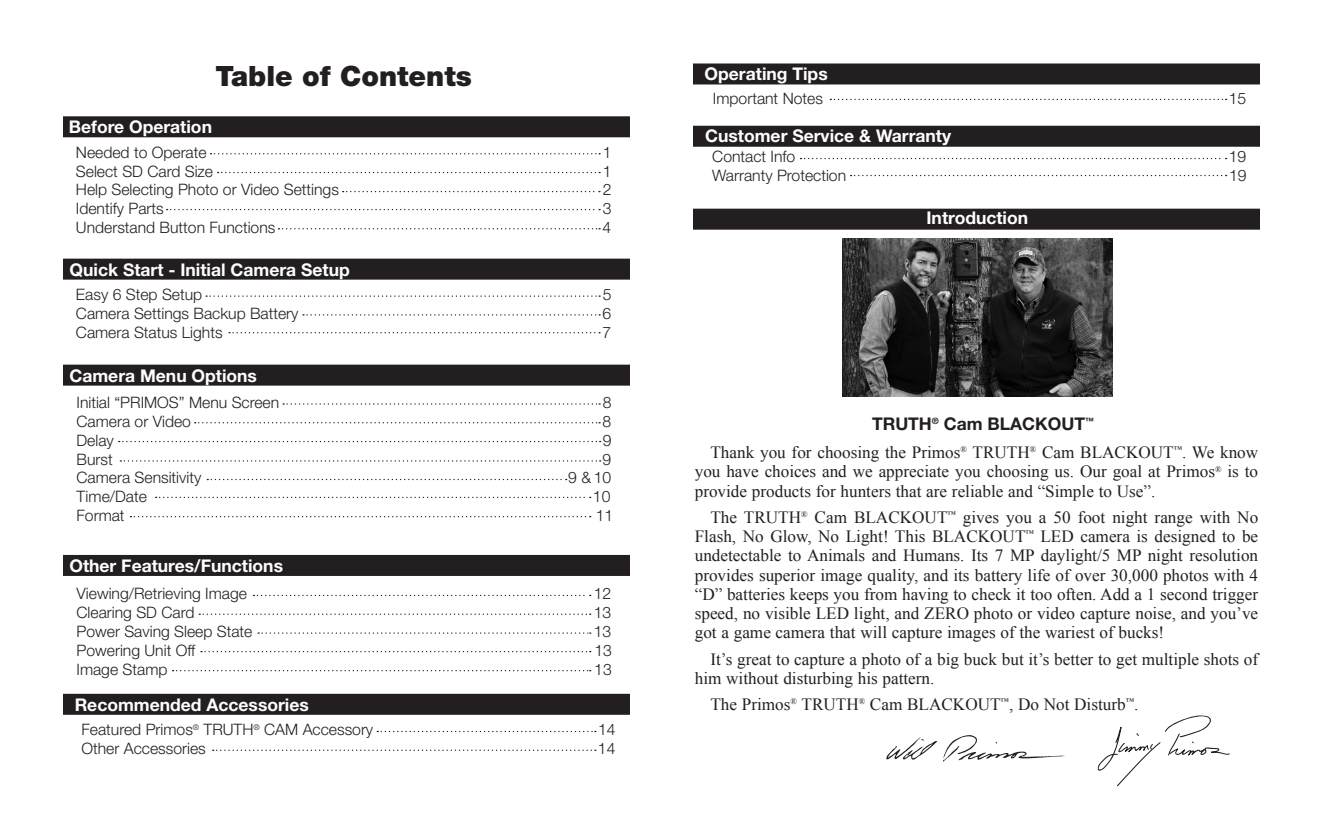
<style>
.page{position:relative;width:1323px;height:819px;background:#fff}
.page>*{position:absolute;margin:0;border:0;box-sizing:border-box;transform-origin:0 0}
.t1{font:900 28px "Helvetica Neue";color:#231f20}
.t2{font:700 17.5px "Helvetica Neue";color:#fff}
.t3{font:700 17.5px "Helvetica Neue";color:#231f20}
.t4{font:17.15px/19.2px "Times New Roman";color:#231f20;text-align:justify}
.t5{font:300 15.75px "Helvetica Neue";color:#231f20}
</style>
<div class="page">
<div style="left:63px;top:116px;width:567px;height:21px;background:#231f20"></div>
<svg style="left:211px;top:153px;width:389px;height:1px"></svg>
<svg style="left:218px;top:172px;width:382px;height:1px"></svg>
<svg style="left:278px;top:228px;width:322px;height:1px"></svg>
<svg style="left:167px;top:209px;width:433px;height:1px"></svg>
<div style="left:63px;top:259px;width:567px;height:21px;background:#231f20"></div>
<svg style="left:206px;top:295px;width:394px;height:2px"></svg>
<svg style="left:303px;top:314px;width:297px;height:2px"></svg>
<div style="left:63px;top:365px;width:567px;height:21px;background:#231f20"></div>
<svg style="left:283px;top:403px;width:317px;height:2px"></svg>
<svg style="left:195px;top:422px;width:405px;height:1px"></svg>
<svg style="left:120px;top:460px;width:481px;height:2px"></svg>
<svg style="left:119px;top:441px;width:482px;height:1px"></svg>
<svg style="left:207px;top:479px;width:360px;height:1px"></svg>
<svg style="left:156px;top:497px;width:435px;height:1px"></svg>
<svg style="left:130px;top:516px;width:461px;height:1px"></svg>
<svg style="left:253px;top:595px;width:338px;height:1px"></svg>
<svg style="left:199px;top:614px;width:392px;height:1px"></svg>
<div style="left:63px;top:555px;width:567px;height:21px;background:#231f20"></div>
<svg style="left:258px;top:632px;width:333px;height:2px"></svg>
<svg style="left:201px;top:651px;width:390px;height:1px"></svg>
<svg style="left:173px;top:670px;width:418px;height:1px"></svg>
<div style="left:63px;top:694px;width:567px;height:21px;background:#231f20"></div>
<div style="left:693px;top:63px;width:567px;height:21px;background:#231f20"></div>
<div style="left:693px;top:126px;width:567px;height:21px;background:#231f20"></div>
<div style="left:693px;top:209px;width:567px;height:21px;background:#231f20"></div>
<svg style="left:886px;top:737px;width:51px;height:23px"></svg>
<svg style="left:943px;top:735px;width:122px;height:27px"></svg>
<svg style="left:229px;top:332px;width:371px;height:1px"></svg>
<svg style="left:1097px;top:715px;width:133px;height:71px"></svg>
<img style="left:843px;top:238px;width:270px;height:159px">
<svg style="left:830px;top:99px;width:397px;height:1px"></svg>
<svg style="left:801px;top:158px;width:426px;height:1px"></svg>
<svg style="left:851px;top:175px;width:376px;height:1px"></svg>
<svg style="left:343px;top:191px;width:257px;height:1px"></svg>
<svg style="left:377px;top:731px;width:219px;height:1px"></svg>
<svg style="left:213px;top:750px;width:383px;height:1px"></svg>
<p class="t1" style="left:216px;top:59px;width:258px">Table of Contents</p>
<p class="t2" style="left:69px;top:116px;width:145px">Before Operation</p>
<p class="t5" style="left:76px;top:142px;width:132px">Needed to Operate</p>
<p class="t5" style="left:603px;top:142px;width:10px">1</p>
<p class="t5" style="left:76px;top:161px;width:139px">Select SD Card Size</p>
<p class="t5" style="left:603px;top:161px;width:10px">1</p>
<p class="t5" style="left:76px;top:180px;width:264px">Help Selecting Photo or Video Settings</p>
<p class="t5" style="left:603px;top:180px;width:10px">2</p>
<p class="t5" style="left:76px;top:199px;width:89px">Identify Parts</p>
<p class="t5" style="left:603px;top:199px;width:10px">3</p>
<p class="t5" style="left:76px;top:218px;width:201px">Understand Button Functions</p>
<p class="t5" style="left:603px;top:218px;width:10px">4</p>
<p class="t2" style="left:70px;top:258px;width:282px">Quick Start - Initial Camera Setup</p>
<p class="t5" style="left:76px;top:285px;width:128px">Easy 6 Step Setup</p>
<p class="t5" style="left:603px;top:285px;width:10px">5</p>
<p class="t5" style="left:76px;top:304px;width:224px">Camera Settings Backup Battery</p>
<p class="t5" style="left:603px;top:304px;width:10px">6</p>
<p class="t5" style="left:76px;top:323px;width:148px">Camera Status Lights</p>
<p class="t5" style="left:603px;top:323px;width:10px">7</p>
<p class="t2" style="left:69px;top:364px;width:189px">Camera Menu Options</p>
<p class="t5" style="left:77px;top:393px;width:204px">Initial “PRIMOS” Menu Screen</p>
<p class="t5" style="left:603px;top:393px;width:10px">8</p>
<p class="t5" style="left:77px;top:412px;width:116px">Camera or Video</p>
<p class="t5" style="left:603px;top:412px;width:10px">8</p>
<p class="t5" style="left:77px;top:430px;width:39px">Delay</p>
<p class="t5" style="left:603px;top:430px;width:10px">9</p>
<p class="t5" style="left:77px;top:449px;width:38px">Burst</p>
<p class="t5" style="left:602px;top:449px;width:10px">9</p>
<p class="t5" style="left:77px;top:468px;width:126px">Camera Sensitivity</p>
<p class="t5" style="left:568px;top:468px;width:45px">9 &amp; 10</p>
<p class="t5" style="left:77px;top:487px;width:72px">Time/Date</p>
<p class="t5" style="left:593px;top:487px;width:19px">10</p>
<p class="t5" style="left:77px;top:506px;width:50px">Format</p>
<p class="t5" style="left:596px;top:506px;width:19px">11</p>
<p class="t2" style="left:69px;top:555px;width:215px">Other Features/Functions</p>
<p class="t5" style="left:77px;top:584px;width:172px">Viewing/Retrieving Image</p>
<p class="t5" style="left:594px;top:584px;width:19px">12</p>
<p class="t5" style="left:77px;top:603px;width:119px">Clearing SD Card</p>
<p class="t5" style="left:594px;top:603px;width:19px">13</p>
<p class="t5" style="left:77px;top:622px;width:177px">Power Saving Sleep State</p>
<p class="t5" style="left:594px;top:622px;width:19px">13</p>
<p class="t5" style="left:77px;top:641px;width:120px">Powering Unit Off</p>
<p class="t5" style="left:594px;top:641px;width:19px">13</p>
<p class="t5" style="left:77px;top:660px;width:93px">Image Stamp</p>
<p class="t5" style="left:594px;top:660px;width:19px">13</p>
<p class="t2" style="left:75px;top:694px;width:236px">Recommended Accessories</p>
<p class="t5" style="left:81px;top:720px;width:293px">Featured Primos<sup>®</sup> TRUTH<sup>®</sup> CAM Accessory</p>
<p class="t5" style="left:598px;top:720px;width:19px">14</p>
<p class="t5" style="left:81px;top:739px;width:126px">Other Accessories</p>
<p class="t5" style="left:598px;top:739px;width:19px">14</p>
<p class="t2" style="left:705px;top:63px;width:125px">Operating Tips</p>
<p class="t5" style="left:713px;top:89px;width:111px">Important Notes</p>
<p class="t5" style="left:1229px;top:89px;width:19px">15</p>
<p class="t2" style="left:705px;top:125px;width:247px">Customer Service &amp; Warranty</p>
<p class="t5" style="left:712px;top:147px;width:85px">Contact Info</p>
<p class="t5" style="left:1229px;top:147px;width:19px">19</p>
<p class="t5" style="left:712px;top:166px;width:135px">Warranty Protection</p>
<p class="t5" style="left:1229px;top:166px;width:19px">19</p>
<p class="t2" style="left:927px;top:207px;width:103px">Introduction</p>
<p class="t3" style="left:872px;top:413px;width:223px">TRUTH<sup>®</sup> Cam BLACKOUT<sup>™</sup></p>
<p class="t4" style="left:695px;top:442px;width:565px;text-indent:16px">Thank you for choosing the Primos<sup>®</sup> TRUTH<sup>®</sup> Cam BLACKOUT<sup>™</sup>. We know you have choices and we appreciate you choosing us. Our goal at Primos<sup>®</sup> is to provide products for hunters that are reliable and “Simple to Use”.</p>
<p class="t4" style="left:695px;top:507px;width:565px;text-indent:16px">The TRUTH<sup>®</sup> Cam BLACKOUT<sup>™</sup> gives you a 50 foot night range with No Flash, No Glow, No Light! This BLACKOUT<sup>™</sup> LED camera is designed to be undetectable to Animals and Humans. Its 7 MP daylight/5 MP night resolution provides superior image quality, and its battery life of over 30,000 photos with 4 “D” batteries keeps you from having to check it too often. Add a 1 second trigger speed, no visible LED light, and ZERO photo or video capture noise, and you’ve got a game camera that will capture images of the wariest of bucks!</p>
<p class="t4" style="left:695px;top:649px;width:565px;text-indent:16px">It’s great to capture a photo of a big buck but it’s better to get multiple shots of him without disturbing his pattern.</p>
<p class="t4" style="left:711px;top:694px;width:429px">The Primos<sup>®</sup> TRUTH<sup>®</sup> Cam BLACKOUT<sup>™</sup>, Do Not Disturb<sup>™</sup>.</p>
</div>
